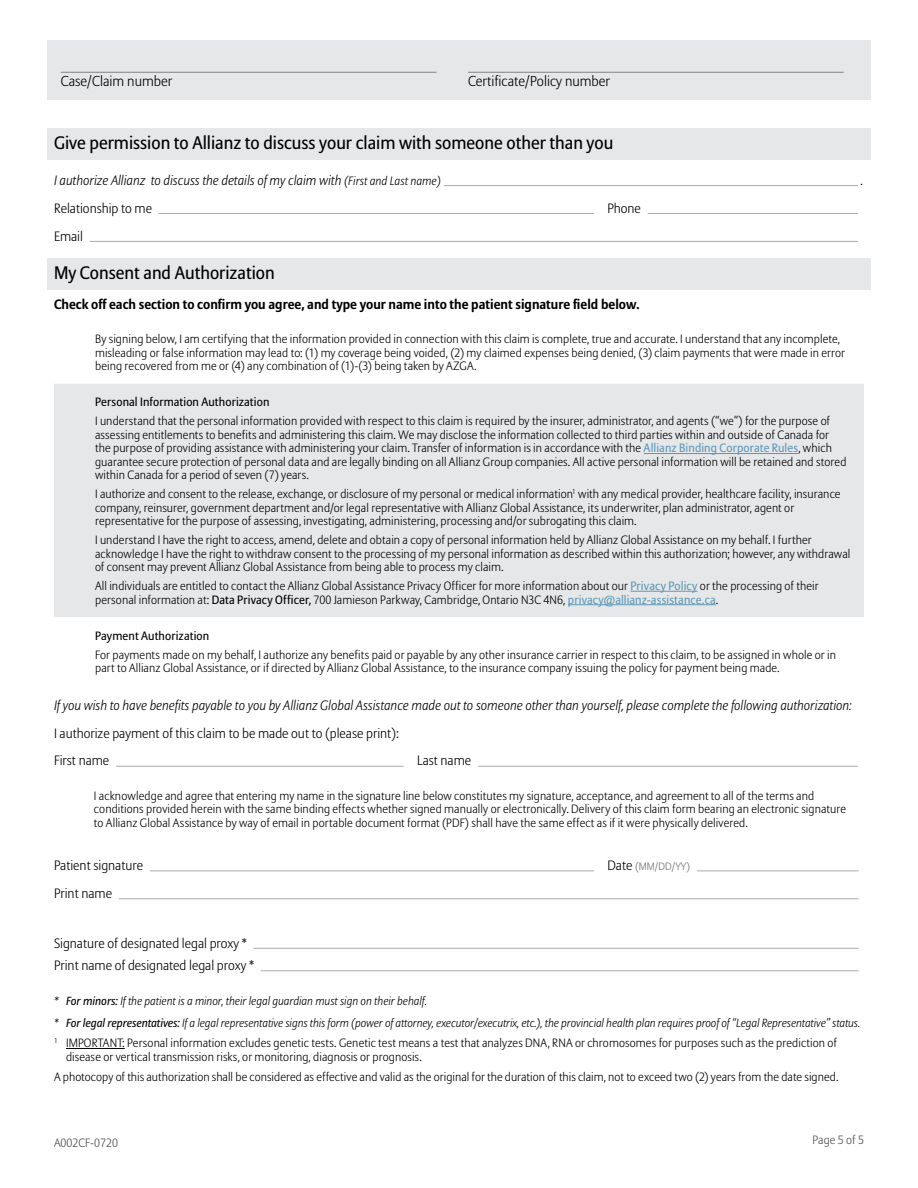
<style>
.page{position:relative;width:918px;height:1188px;background:#fff}
.page>*{position:absolute;margin:0;border:0;box-sizing:border-box;transform-origin:0 0}
.t1{font:18px "Allianz Sans";color:#000}
.t2{font:300 14.25px "Allianz Sans";color:#000}
.form_text_field{font:300 13.5px "Allianz Sans";color:#000}
.Form_text_generic{font:italic 300 13.5px "Allianz Sans";color:#000}
.form_text_bold{font:700 13.5px "Allianz Sans";color:#000}
.form_text_field-2{font:italic 300 13.5px "Allianz Sans";color:#000}
.Legal_text{font:300 12px/13.5px "Allianz Sans";letter-spacing:.01em;color:#000}
.Legal_text-2{font:12px "Allianz Sans";letter-spacing:.01em;color:#000}
.t3{font:300 12px "Allianz Sans";color:#4d4d4f}
.Form_text_generic-2{font:italic 300 11.7px "Allianz Sans";letter-spacing:-.005em;color:#000}
.form_text_field-3{font:300 10.5px "Allianz Sans";color:#6d6e71}
.s1{font-size:12px}
.s2{font-weight:400;color:#5d99b8}
.s3{font-weight:400}
.s4{font-size:13.5px;color:#000}
</style>
<div class="page">
<div style="left:47px;top:40px;width:824px;height:60px;background:#e6e7e8"></div>
<hr style="left:61px;top:72px;width:375px;height:1px;background:#808285">
<hr style="left:468px;top:72px;width:376px;height:1px;background:#808285">
<div style="left:47px;top:128px;width:824px;height:32px;background:#e6e7e8"></div>
<hr style="left:444px;top:185px;width:414px;height:1px;background:#a7a9ac">
<hr style="left:159px;top:213px;width:435px;height:1px;background:#a7a9ac">
<hr style="left:648px;top:213px;width:210px;height:1px;background:#a7a9ac">
<hr style="left:90px;top:241px;width:768px;height:1px;background:#a7a9ac">
<div style="left:47px;top:258px;width:824px;height:32px;background:#e6e7e8"></div>
<hr style="left:116px;top:766px;width:287px;height:1px;background:#a7a9ac">
<hr style="left:478px;top:766px;width:380px;height:1px;background:#a7a9ac">
<hr style="left:150px;top:870px;width:444px;height:1px;background:#a7a9ac">
<hr style="left:697px;top:870px;width:162px;height:1px;background:#a7a9ac">
<hr style="left:119px;top:898px;width:740px;height:1px;background:#a7a9ac">
<hr style="left:254px;top:948px;width:605px;height:1px;background:#a7a9ac">
<hr style="left:261px;top:970px;width:598px;height:1px;background:#a7a9ac">
<hr style="left:66px;top:1048px;width:59px;height:1px;background:#000">
<div style="left:54px;top:384px;width:810px;height:233px;background:#e6e7e8"></div>
<hr style="left:644px;top:453px;width:154px;height:1px;background:#5d99b8">
<hr style="left:630px;top:591px;width:68px;height:1px;background:#5d99b8">
<hr style="left:568px;top:604px;width:148px;height:1px;background:#5d99b8">
<p class="t2" style="left:61px;top:73px;width:113px">Case/Claim number</p>
<p class="t2" style="left:468px;top:73px;width:144px">Certificate/Policy number</p>
<h1 class="t1" style="left:54px;top:132px;width:561px">Give permission to Allianz to discuss your claim with someone other than you</h1>
<p class="form_text_field-2" style="left:54px;top:172px;width:388px">I authorize Allianz to discuss the details of my claim with <span class="s1">(First and Last name)</span></p>
<p class="form_text_field-2" style="left:861px;top:172px;width:4px">.</p>
<p class="form_text_field" style="left:54px;top:200px;width:100px">Relationship to me</p>
<p class="form_text_field" style="left:608px;top:200px;width:35px">Phone</p>
<p class="form_text_field" style="left:54px;top:228px;width:31px">Email</p>
<h1 class="t1" style="left:54px;top:262px;width:222px">My Consent and Authorization</h1>
<p class="form_text_bold" style="left:54px;top:296px;width:587px">Check off each section to confirm you agree, and type your name into the patient signature field below.</p>
<p class="Legal_text" style="left:95px;top:332px;width:752px">By signing below, I am certifying that the information provided in connection with this claim is complete, true and accurate. I understand that any incomplete, misleading or false information may lead to: (1) my coverage being voided, (2) my claimed expenses being denied, (3) claim payments that were made in error being recovered from me or (4) any combination of (1)-(3) being taken by AZGA.</p>
<p class="Legal_text-2" style="left:95px;top:395px;width:176px">Personal Information Authorization</p>
<p class="Legal_text" style="left:95px;top:414px;width:753px">I understand that the personal information provided with respect to this claim is required by the insurer, administrator, and agents (“we”) for the purpose of assessing entitlements to benefits and administering this claim. We may disclose the information collected to third parties within and outside of Canada for the purpose of providing assistance with administering your claim. Transfer of information is in accordance with the <span class="s2">Allianz Binding Corporate Rules</span>, which guarantee secure protection of personal data and are legally binding on all Allianz Group companies. All active personal information will be retained and stored within Canada for a period of seven (7) years.</p>
<p class="Legal_text" style="left:95px;top:487px;width:747px">I authorize and consent to the release, exchange, or disclosure of my personal or medical information<sup>1</sup> with any medical provider, healthcare facility, insurance company, reinsurer, government department and/or legal representative with Allianz Global Assistance, its underwriter, plan administrator, agent or representative for the purpose of assessing, investigating, administering, processing and/or subrogating this claim.</p>
<p class="Legal_text" style="left:95px;top:533px;width:757px">I understand I have the right to access, amend, delete and obtain a copy of personal information held by Allianz Global Assistance on my behalf. I further acknowledge I have the right to withdraw consent to the processing of my personal information as described within this authorization; however, any withdrawal of consent may prevent Allianz Global Assistance from being able to process my claim.</p>
<p class="Legal_text" style="left:95px;top:579px;width:725px">All individuals are entitled to contact the Allianz Global Assistance Privacy Officer for more information about our <span class="s2">Privacy Policy</span> or the processing of their personal information at: <span class="s3">Data Privacy Officer,</span> 700 Jamieson Parkway, Cambridge, Ontario N3C 4N6, <span class="s2">privacy@allianz-assistance.ca</span>.</p>
<p class="Legal_text-2" style="left:95px;top:628px;width:116px">Payment Authorization</p>
<p class="Legal_text" style="left:95px;top:648px;width:743px">For payments made on my behalf, I authorize any benefits paid or payable by any other insurance carrier in respect to this claim, to be assigned in whole or in part to Allianz Global Assistance, or if directed by Allianz Global Assistance, to the insurance company issuing the policy for payment being made.</p>
<p class="Form_text_generic" style="left:54px;top:697px;width:799px">If you wish to have benefits payable to you by Allianz Global Assistance made out to someone other than yourself, please complete the following authorization:</p>
<p class="form_text_field" style="left:54px;top:725px;width:346px">I authorize payment of this claim to be made out to (please print):</p>
<p class="form_text_field" style="left:54px;top:753px;width:57px">First name</p>
<p class="form_text_field" style="left:417px;top:753px;width:56px">Last name</p>
<p class="Legal_text" style="left:94px;top:789px;width:754px">I acknowledge and agree that entering my name in the signature line below constitutes my signature, acceptance, and agreement to all of the terms and conditions provided herein with the same binding effects whether signed manually or electronically. Delivery of this claim form bearing an electronic signature to Allianz Global Assistance by way of email in portable document format (PDF) shall have the same effect as if it were physically delivered.</p>
<p class="form_text_field" style="left:54px;top:857px;width:91px">Patient signature</p>
<p class="form_text_field-3" style="left:608px;top:860px;width:84px"><span class="s4">Date</span> (MM/DD/YY)</p>
<p class="form_text_field" style="left:54px;top:885px;width:60px">Print name</p>
<p class="form_text_field" style="left:54px;top:935px;width:194px">Signature of designated legal proxy *</p>
<p class="form_text_field" style="left:54px;top:957px;width:202px">Print name of designated legal proxy *</p>
<p class="Form_text_generic-2" style="left:54px;top:994px;width:374px">* <span class="s3">For minors:</span> If the patient is a minor, their legal guardian must sign on their behalf.</p>
<p class="Form_text_generic-2" style="left:54px;top:1016px;width:808px">* <span class="s3">For legal representatives:</span> If a legal representative signs this form (power of attorney, executor/executrix, etc.), the provincial health plan requires proof of “Legal Representative” status.</p>
<p class="Legal_text" style="left:66px;top:1036px;width:772px;text-indent:-12px"><sup>1</sup> IMPORTANT: Personal information excludes genetic tests. Genetic test means a test that analyzes DNA, RNA or chromosomes for purposes such as the prediction of disease or vertical transmission risks, or monitoring, diagnosis or prognosis.</p>
<p class="Legal_text" style="left:54px;top:1070px;width:786px">A photocopy of this authorization shall be considered as effective and valid as the original for the duration of this claim, not to exceed two (2) years from the date signed.</p>
<p class="t3" style="left:54px;top:1136px;width:66px">A002CF-0720</p>
<p class="t3" style="left:813px;top:1132px;width:53px">Page 5 of 5</p>
</div>
